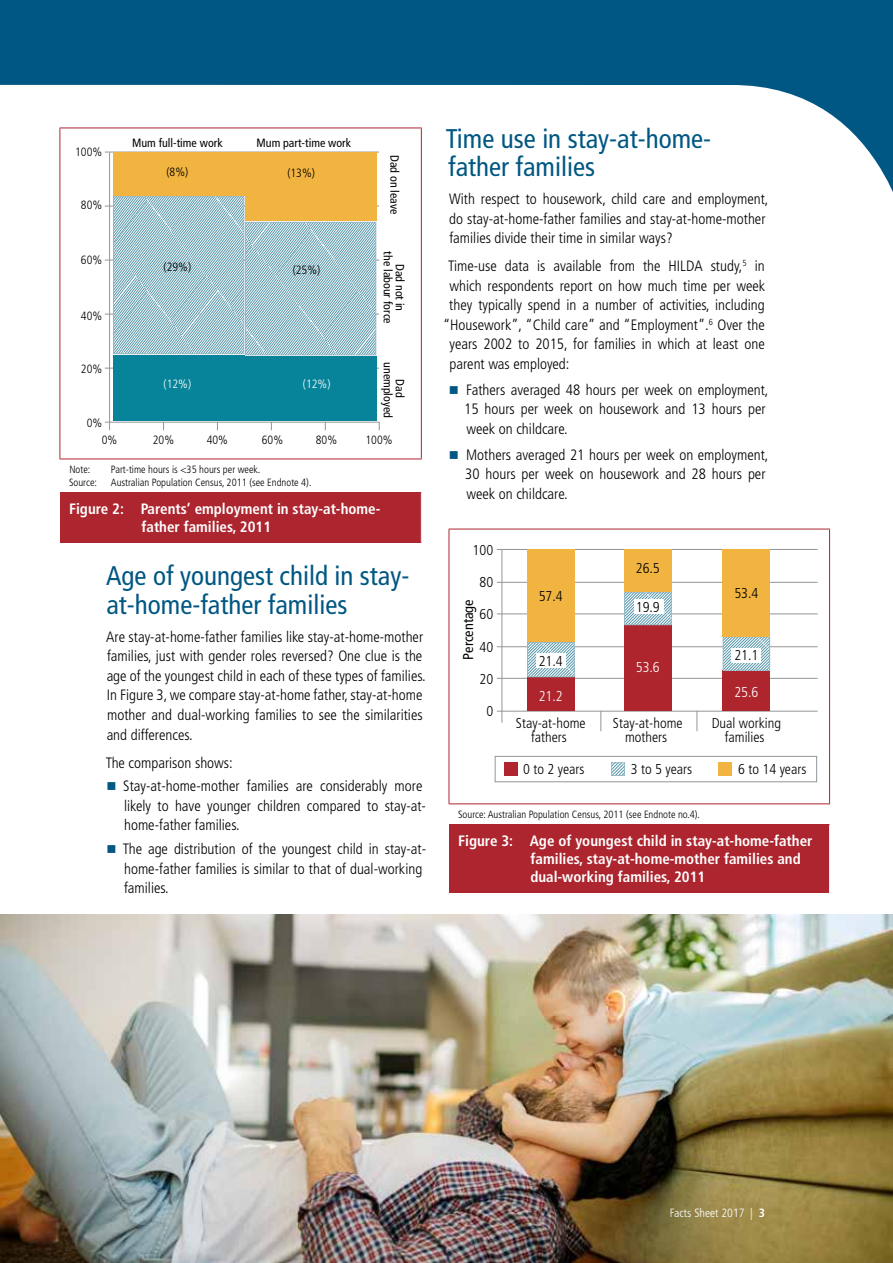
<style>
.page{position:relative;width:893px;height:1263px;background:#fff}
.page>*{position:absolute;margin:0;border:0;box-sizing:border-box;transform-origin:0 0}
.t1{font:condensed 27px/28.5px "Frutiger LT Std";color:#005782}
.t2{font:300 condensed 15px/19.5px "Frutiger LT Std";color:#000}
.t3{font:700 condensed 15px/18px "Frutiger LT Std";color:#fff}
.t4{font:300 condensed 14.25px/14.2px "Frutiger LT";color:#000;text-align:center}
.t5{font:300 condensed 14.25px "Frutiger LT";color:#fff}
.t6{font:condensed 14.25px "Frutiger LT";color:#000}
.t7{font:condensed 12px/12px "Frutiger";color:#000;text-align:center}
.t8{font:300 condensed 12px "Frutiger";color:#000}
.t9{font:300 condensed 12px "Frutiger LT Std";color:#fff}
.t10{font:300 condensed 12px "Frutiger";color:#fff}
.t11{font:300 condensed 10.5px "Frutiger LT Std";color:#000}
.s1{font-weight:700}
</style>
<div class="page">
<svg style="left:1px;top:0;width:892px;height:261px"></svg>
<hr style="left:0;top:0;width:1px;height:85px;background:#005783">
<img style="left:0;top:914px;width:893px;height:349px">
<div style="left:449px;top:824px;width:381px;height:69px;background:#ad252e"></div>
<hr style="left:829px;top:824px;width:1px;height:69px;background:#fff">
<hr style="left:449px;top:529px;width:381px;height:1px;background:#ad252e">
<hr style="left:449px;top:529px;width:1px;height:274px;background:#ad252e">
<hr style="left:829px;top:529px;width:1px;height:274px;background:#ad252e">
<hr style="left:449px;top:803px;width:381px;height:1px;background:#ad252e">
<hr style="left:497px;top:549px;width:321px;height:1px;background:#939598">
<hr style="left:497px;top:582px;width:321px;height:1px;background:#939598">
<hr style="left:497px;top:613px;width:321px;height:1px;background:#939598">
<hr style="left:497px;top:646px;width:321px;height:1px;background:#939598">
<hr style="left:497px;top:678px;width:321px;height:1px;background:#939598">
<hr style="left:497px;top:711px;width:321px;height:1px;background:#939598">
<svg style="left:696px;top:711px;width:1px;height:20px"></svg>
<svg style="left:600px;top:711px;width:1px;height:20px"></svg>
<hr style="left:502px;top:549px;width:1px;height:174px;background:#939598">
<div style="left:723px;top:670px;width:47px;height:41px;background:#ae252d"></div>
<svg style="left:723px;top:636px;width:47px;height:34px"></svg>
<div style="left:723px;top:549px;width:47px;height:87px;background:#f2b440"></div>
<div style="left:624px;top:625px;width:48px;height:86px;background:#ae252d"></div>
<svg style="left:624px;top:592px;width:48px;height:33px"></svg>
<div style="left:624px;top:549px;width:48px;height:43px;background:#f2b440"></div>
<div style="left:527px;top:677px;width:47px;height:34px;background:#ae252d"></div>
<svg style="left:527px;top:642px;width:47px;height:35px"></svg>
<div style="left:527px;top:549px;width:47px;height:93px;background:#f2b440"></div>
<div style="left:495px;top:756px;width:322px;height:26px;border:1px solid #939598"></div>
<div style="left:505px;top:762px;width:13px;height:14px;background:#ae252d"></div>
<svg style="left:611px;top:762px;width:14px;height:14px"></svg>
<div style="left:718px;top:762px;width:14px;height:14px;background:#f2b440"></div>
<div style="left:536px;top:653px;width:30px;height:15px;background:#fff"></div>
<div style="left:635px;top:599px;width:29px;height:15px;background:#fff"></div>
<div style="left:732px;top:648px;width:29px;height:14px;background:#fff"></div>
<div style="left:60px;top:492px;width:361px;height:51px;background:#ad252e"></div>
<hr style="left:60px;top:128px;width:362px;height:1px;background:#ad252e">
<hr style="left:60px;top:128px;width:1px;height:331px;background:#ad252e">
<hr style="left:421px;top:128px;width:1px;height:331px;background:#ad252e">
<hr style="left:60px;top:459px;width:362px;height:1px;background:#ad252e">
<hr style="left:105px;top:152px;width:274px;height:1px;background:#939598">
<hr style="left:105px;top:206px;width:274px;height:1px;background:#939598">
<hr style="left:105px;top:260px;width:274px;height:1px;background:#939598">
<hr style="left:105px;top:314px;width:274px;height:1px;background:#939598">
<hr style="left:105px;top:368px;width:274px;height:1px;background:#939598">
<svg style="left:109px;top:152px;width:271px;height:271px;background:#93b5a7"></svg>
<svg style="left:105px;top:422px;width:5px;height:8px"></svg>
<p class="t8" style="left:75px;top:145px;width:29px">100%</p>
<p class="t8" style="left:81px;top:198px;width:23px">80%</p>
<p class="t8" style="left:81px;top:253px;width:23px">60%</p>
<p class="t8" style="left:81px;top:309px;width:23px">40%</p>
<p class="t8" style="left:81px;top:362px;width:23px">20%</p>
<p class="t8" style="left:87px;top:416px;width:17px">0%</p>
<p class="t7" style="left:132px;top:136px;width:92px">Mum full-time work</p>
<p class="t7" style="left:257px;top:136px;width:96px">Mum part-time work</p>
<p class="t8" style="left:166px;top:165px;width:23px">(8%)</p>
<p class="t8" style="left:287px;top:166px;width:29px">(13%)</p>
<p class="t8" style="left:164px;top:260px;width:29px">(29%)</p>
<p class="t8" style="left:293px;top:263px;width:29px">(25%)</p>
<p class="t10" style="left:164px;top:377px;width:29px">(12%)</p>
<p class="t10" style="left:303px;top:377px;width:29px">(12%)</p>
<p class="t7" style="left:401px;top:155px;width:61px;rotate:90deg">Dad on leave</p>
<p class="t7" style="left:406px;top:251px;width:74px;rotate:90deg">Dad not in<br>the labour force</p>
<p class="t7" style="left:406px;top:362px;width:57px;rotate:90deg">Dad unemployed</p>
<p class="t8" style="left:102px;top:433px;width:17px">0%</p>
<p class="t8" style="left:153px;top:433px;width:23px">20%</p>
<p class="t8" style="left:207px;top:433px;width:23px">40%</p>
<p class="t8" style="left:262px;top:433px;width:23px">60%</p>
<p class="t8" style="left:316px;top:433px;width:23px">80%</p>
<p class="t8" style="left:366px;top:433px;width:29px">100%</p>
<p class="t11" style="left:69px;top:464px;width:23px">Note:</p>
<p class="t11" style="left:111px;top:464px;width:151px">Part-time hours is &lt;35 hours per week.</p>
<p class="t11" style="left:69px;top:476px;width:30px">Source:</p>
<p class="t11" style="left:111px;top:476px;width:202px">Australian Population Census, 2011 (see Endnote 4).</p>
<p class="t3" style="left:142px;top:500px;width:240px;text-indent:-72px">Figure 2: Parents’ employment in stay-at-home&shy;father families, 2011</p>
<h1 class="t1" style="left:106px;top:562px;width:305px">Age of youngest child in stay&shy;at-home-father families</h1>
<p class="t2" style="left:106px;top:627px;width:321px">Are stay-at-home-father families like stay-at-home-mother families, just with gender roles reversed? One clue is the age of the youngest child in each of these types of families.<br>In Figure 3, we compare stay-at-home father, stay-at-home mother and dual-working families to see the similarities and differences.</p>
<p class="t2" style="left:123px;top:751px;width:301px;line-height:23.7px;text-indent:-17px">The comparison shows:<br>Stay-at-home-mother families are considerably more</p>
<p class="t2" style="left:124px;top:796px;width:303px">likely to have younger children compared to stay-at&shy;home-father families.</p>
<p class="t2" style="left:123px;top:839px;width:305px">The age distribution of the youngest child in stay-at&shy;home-father families is similar to that of dual-working families.</p>
<h1 class="t1" style="left:446px;top:124px;width:267px">Time use in stay-at-home&shy;father families</h1>
<p class="t2" style="left:449px;top:190px;width:321px">With respect to housework, child care and employment, do stay-at-home-father families and stay-at-home-mother families divide their time in similar ways?</p>
<p class="t2" style="left:448px;top:257px;width:318px">Time-use data is available from the HILDA study,<sup>5</sup> in</p>
<p class="t2" style="left:449px;top:276px;width:317px">which respondents report on how much time per week</p>
<p class="t2" style="left:449px;top:296px;width:317px">they typically spend in a number of activities, including</p>
<p class="t2" style="left:443px;top:315px;width:323px">“Housework”, “Child care” and “Employment”.<sup>6</sup> Over the</p>
<p class="t2" style="left:449px;top:335px;width:317px">years 2002 to 2015, for families in which at least one</p>
<p class="t2" style="left:449px;top:354px;width:121px">parent was employed:</p>
<p class="t2" style="left:464px;top:380px;width:306px">Fathers averaged 48 hours per week on employment,<br>15 hours per week on housework and 13 hours per week on childcare.</p>
<p class="t2" style="left:465px;top:445px;width:305px">Mothers averaged 21 hours per week on employment,<br>30 hours per week on housework and 28 hours per week on childcare.</p>
<p class="t4" style="left:473px;top:543px;width:22px">100</p>
<p class="t4" style="left:479px;top:575px;width:15px">80</p>
<p class="t6" style="left:460px;top:660px;width:62px;rotate:-90deg">Percentage</p>
<p class="t4" style="left:479px;top:607px;width:15px">60</p>
<p class="t4" style="left:479px;top:640px;width:15px">40</p>
<p class="t4" style="left:479px;top:672px;width:15px">20</p>
<p class="t4" style="left:486px;top:704px;width:8px">0</p>
<p class="t4" style="left:539px;top:589px;width:26px">57.4</p>
<p class="t4" style="left:539px;top:654px;width:26px">21.4</p>
<p class="t5" style="left:539px;top:688px;width:26px">21.2</p>
<p class="t4" style="left:636px;top:561px;width:26px">26.5</p>
<p class="t4" style="left:636px;top:600px;width:26px">19.9</p>
<p class="t5" style="left:636px;top:659px;width:26px">53.6</p>
<p class="t4" style="left:734px;top:586px;width:26px">53.4</p>
<p class="t4" style="left:734px;top:648px;width:26px">21.1</p>
<p class="t5" style="left:734px;top:684px;width:26px">25.6</p>
<p class="t4" style="left:516px;top:716px;width:71px">Stay-at-home fathers</p>
<p class="t4" style="left:613px;top:716px;width:71px">Stay-at-home mothers</p>
<p class="t4" style="left:712px;top:716px;width:71px">Dual working families</p>
<p class="t4" style="left:523px;top:762px;width:63px">0 to 2 years</p>
<p class="t4" style="left:631px;top:762px;width:63px">3 to 5 years</p>
<p class="t4" style="left:738px;top:762px;width:70px">6 to 14 years</p>
<p class="t11" style="left:458px;top:808px;width:244px">Source: Australian Population Census, 2011 (see Endnote no.4).</p>
<p class="t3" style="left:530px;top:832px;width:284px;text-indent:-72px">Figure 3: Age of youngest child in stay-at-home-father families, stay-at-home-mother families and dual-working families, 2011</p>
<p class="t9" style="left:670px;top:1206px;width:97px">Facts Sheet 2017 | <span class="s1">3</span></p>
</div>
